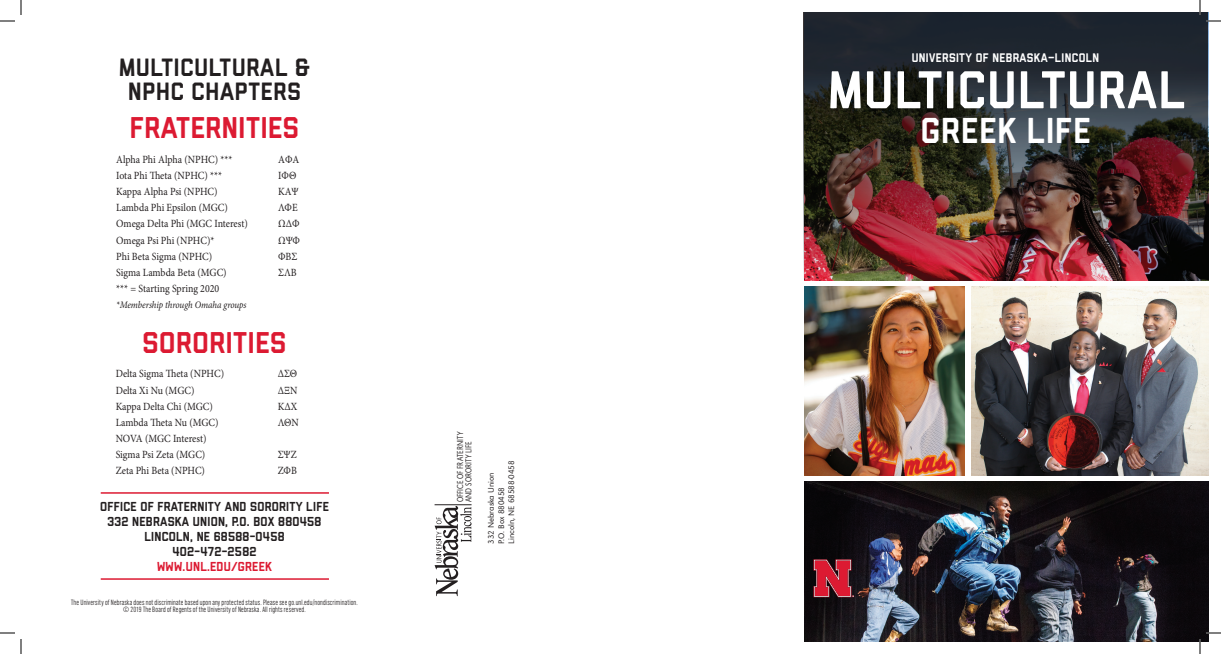
<style>
.page{position:relative;width:1221px;height:654px;background:#fff}
.page>*{position:absolute;margin:0;border:0;box-sizing:border-box;transform-origin:0 0}
.t1{font:500 53px "Liberator";letter-spacing:.03em;color:#fff}
.t2{font:500 36px "Liberator";letter-spacing:.03em;color:#fff}
.t3{font:500 30px "Liberator";letter-spacing:.02em;color:#dc1a32}
.t4{font:500 25px/24px "Liberator";letter-spacing:.03em;color:#231f20;text-align:center}
.t5{font:500 13px "Liberator";letter-spacing:.02em;color:#231f20}
.t6{font:500 13px "Liberator";letter-spacing:.02em;color:#dc1a32}
.t7{font:500 12.4px "Liberator";letter-spacing:.03em;color:#fff}
.t8{font:11px "Minion Pro";color:#231f20;scale:.9 1}
.t9{font:italic 10px "Minion Pro";letter-spacing:-.01em;color:#231f20;scale:.9 1}
.t10{font:300 8.9px/8.5px "URW Grotesk";color:#231f20;scale:.8 1}
.t11{font:300 8.4px "URW Grotesk";color:#231f20}
.t12{font:300 8px/7.6px "URW Grotesk Con";letter-spacing:.02em;color:#231f20;text-align:center}
</style>
<div class="page">
<img style="left:804px;top:287px;width:161px;height:188px">
<img style="left:804px;top:481px;width:405px;height:161px">
<img style="left:971px;top:287px;width:238px;height:188px">
<svg style="left:814px;top:559px;width:40px;height:38px;background:#ab2a3b"></svg>
<hr style="left:101px;top:492px;width:228px;height:2px;background:#dc1a32">
<hr style="left:101px;top:578px;width:228px;height:2px;background:#dc1a32">
<img style="left:804px;top:12px;width:404px;height:268px">
<hr style="left:435px;top:505px;width:37px;height:1px;background:#231f20">
<svg style="left:435px;top:506px;width:37px;height:90px"></svg>
<svg style="left:0;top:0;width:22px;height:22px"></svg>
<svg style="left:0;top:632px;width:22px;height:22px"></svg>
<svg style="left:1199px;top:0;width:22px;height:22px"></svg>
<svg style="left:1199px;top:632px;width:22px;height:22px"></svg>
<p class="t4" style="left:119px;top:56px;width:192px">MULTICULTURAL &amp;<br>NPHC CHAPTERS</p>
<p class="t3" style="left:130px;top:117px;width:171px">FRATERNITIES</p>
<p class="t8" style="left:116px;top:152px;width:131px">Alpha Phi Alpha (NPHC) ***</p>
<p class="t8" style="left:278px;top:152px;width:25px">AΦA</p>
<p class="t8" style="left:116px;top:168px;width:119px">Iota Phi Theta (NPHC) ***</p>
<p class="t8" style="left:278px;top:168px;width:22px">ΙΦΘ</p>
<p class="t8" style="left:116px;top:184px;width:114px">Kappa Alpha Psi (NPHC)</p>
<p class="t8" style="left:278px;top:184px;width:24px">KAΨ</p>
<p class="t8" style="left:116px;top:200px;width:126px">Lambda Phi Epsilon (MGC)</p>
<p class="t8" style="left:278px;top:200px;width:23px">ΛΦE</p>
<p class="t8" style="left:116px;top:217px;width:148px">Omega Delta Phi (MGC Interest)</p>
<p class="t8" style="left:278px;top:217px;width:25px">ΩΔΦ</p>
<p class="t8" style="left:116px;top:233px;width:111px">Omega Psi Phi (NPHC)*</p>
<p class="t8" style="left:278px;top:233px;width:26px">ΩΨΦ</p>
<p class="t8" style="left:116px;top:249px;width:108px">Phi Beta Sigma (NPHC)</p>
<p class="t8" style="left:278px;top:249px;width:23px">ΦΒΣ</p>
<p class="t8" style="left:116px;top:265px;width:124px">Sigma Lambda Beta (MGC)</p>
<p class="t8" style="left:278px;top:265px;width:22px">ΣΛB</p>
<p class="t8" style="left:116px;top:281px;width:116px">*** = Starting Spring 2020</p>
<p class="t9" style="left:116px;top:298px;width:146px">*Membership through Omaha groups</p>
<p class="t3" style="left:143px;top:332px;width:145px">SORORITIES</p>
<p class="t8" style="left:116px;top:366px;width:122px">Delta Sigma Theta (NPHC)</p>
<p class="t8" style="left:278px;top:366px;width:23px">ΔΣΘ</p>
<p class="t8" style="left:116px;top:383px;width:89px">Delta Xi Nu (MGC)</p>
<p class="t8" style="left:278px;top:383px;width:23px">ΔΞN</p>
<p class="t8" style="left:116px;top:399px;width:110px">Kappa Delta Chi (MGC)</p>
<p class="t8" style="left:278px;top:399px;width:23px">KΔΧ</p>
<p class="t8" style="left:116px;top:415px;width:116px">Lambda Theta Nu (MGC)</p>
<p class="t8" style="left:278px;top:415px;width:25px">ΛΘN</p>
<p class="t8" style="left:116px;top:431px;width:102px">NOVA (MGC Interest)</p>
<p class="t8" style="left:116px;top:447px;width:101px">Sigma Psi Zeta (MGC)</p>
<p class="t8" style="left:278px;top:447px;width:23px">ΣΨZ</p>
<p class="t8" style="left:116px;top:463px;width:101px">Zeta Phi Beta (NPHC)</p>
<p class="t8" style="left:278px;top:463px;width:23px">ZΦB</p>
<p class="t5" style="left:100px;top:502px;width:230px">OFFICE OF FRATERNITY AND SORORITY LIFE</p>
<p class="t5" style="left:107px;top:517px;width:216px">332 NEBRASKA UNION, P.O. BOX 880458</p>
<p class="t5" style="left:144px;top:532px;width:142px">LINCOLN, NE 68588-0458</p>
<p class="t5" style="left:172px;top:547px;width:86px">402-472-2582</p>
<p class="t6" style="left:157px;top:562px;width:116px">WWW.UNL.EDU/GREEK</p>
<p class="t12" style="left:71px;top:598px;width:288px">The University of Nebraska does not discriminate based upon any protected status. Please see go.unl.edu/nondiscrimination. © 2019 The Board of Regents of the University of Nebraska. All rights reserved.</p>
<p class="t10" style="left:456px;top:502px;width:90px;rotate:-90deg">OFFICE OF FRATERNITY<br>AND SORORITY LIFE</p>
<p class="t11" style="left:507px;top:544px;width:85px;rotate:-90deg">Lincoln, NE 68588-0458</p>
<p class="t11" style="left:486px;top:544px;width:73px;rotate:-90deg">332 Nebraska Union</p>
<p class="t11" style="left:497px;top:544px;width:59px;rotate:-90deg">P.O. Box 880458</p>
<p class="t7" style="left:912px;top:54px;width:189px">UNIVERSITY OF NEBRASKA–LINCOLN</p>
<p class="t1" style="left:828px;top:71px;width:358px">MULTICULTURAL</p>
<p class="t2" style="left:921px;top:117px;width:171px">GREEK LIFE</p>
</div>
